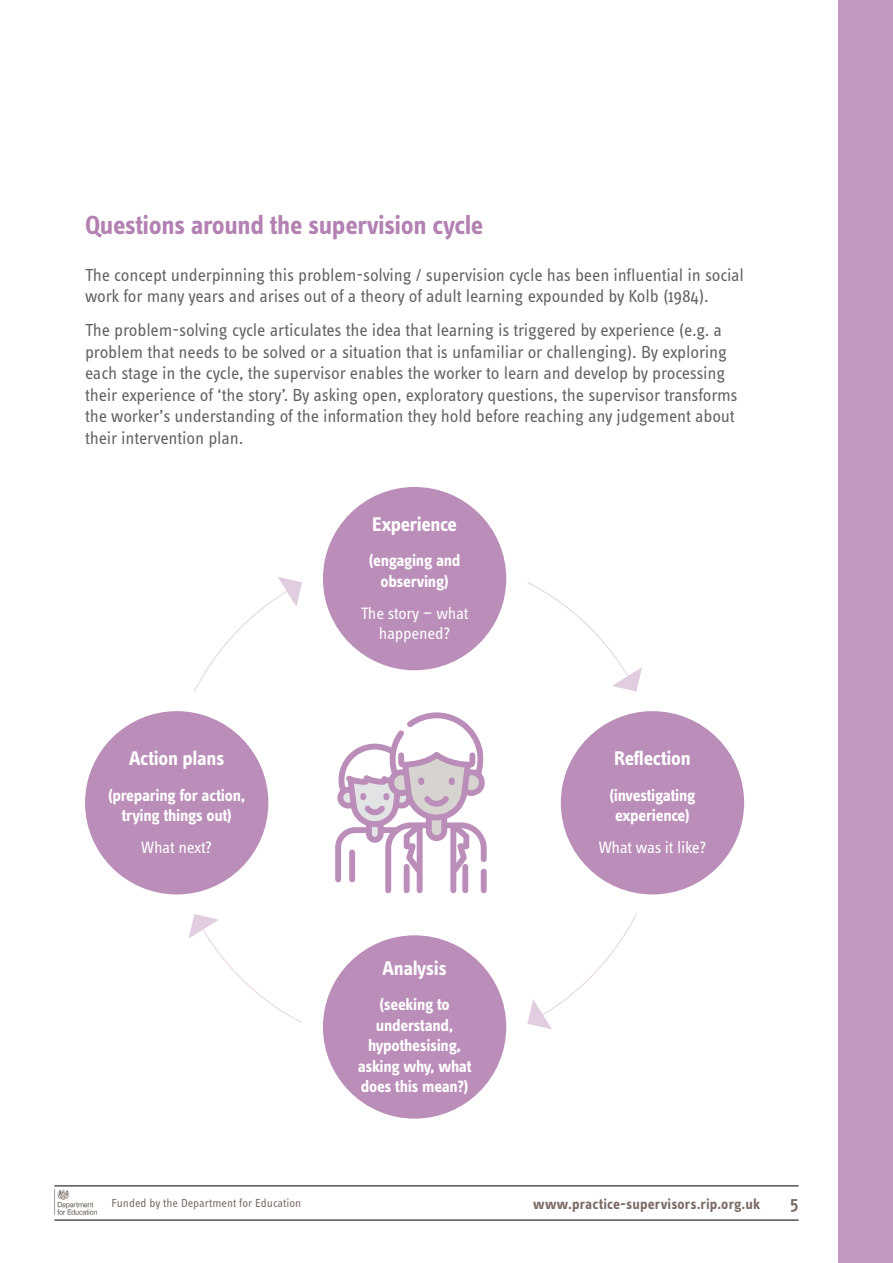
<style>
.page{position:relative;width:893px;height:1263px;background:#fff}
.page>*{position:absolute;margin:0;border:0;box-sizing:border-box;transform-origin:0 0}
.t1{font:700 27px "Info Text Pro";letter-spacing:-.015em;color:#b381b2}
.t2{font:700 20.4px "Info Text Pro";letter-spacing:-.015em;color:#fff}
.t3{font:18px/21.6px "Info Text Pro";letter-spacing:-.01em;color:#646363}
.t4{font:600 18px "Info Text Pro";color:#7a6b64}
.t5{font:700 16.95px/20.4px "Info Text Pro";letter-spacing:-.015em;color:#fff;text-align:center}
.t6{font:16.95px/20.4px "Info Text Pro";letter-spacing:-.015em;color:#fff;text-align:center}
.t7{font:700 15px "Info Text Pro";letter-spacing:.01em;color:#7b6c65}
.t8{font:12px "Info Text Pro";color:#7a6b64}
</style>
<div class="page">
<div style="left:838px;top:0;width:55px;height:1263px;background:#c29ac1"></div>
<hr style="left:54px;top:1220px;width:745px;height:1px;background:#000">
<img style="left:54px;top:1190px;width:42px;height:25px">
<hr style="left:54px;top:1185px;width:745px;height:1px;background:#000">
<div style="left:312px;top:476px;width:205px;height:205px;background:#bb8eba;border-radius:50%"></div>
<div style="left:302px;top:466px;width:225px;height:225px;border:21px solid #fff;border-radius:50%"></div>
<div style="left:312px;top:925px;width:205px;height:204px;background:#bb8eba;border-radius:50%"></div>
<div style="left:302px;top:914px;width:225px;height:226px;border:21px solid #fff;border-radius:50%"></div>
<div style="left:550px;top:700px;width:205px;height:205px;background:#bb8eba;border-radius:50%"></div>
<div style="left:540px;top:690px;width:225px;height:226px;border:21px solid #fff;border-radius:50%"></div>
<div style="left:74px;top:700px;width:205px;height:205px;background:#bb8eba;border-radius:50%"></div>
<div style="left:64px;top:690px;width:226px;height:226px;border:21px solid #fff;border-radius:50%"></div>
<svg style="left:278px;top:577px;width:24px;height:30px"></svg>
<svg style="left:612px;top:667px;width:30px;height:24px"></svg>
<svg style="left:527px;top:999px;width:25px;height:30px"></svg>
<svg style="left:189px;top:914px;width:30px;height:24px"></svg>
<svg style="left:335px;top:712px;width:152px;height:181px"></svg>
<div style="left:404px;top:864px;width:6px;height:29px;background:#bb8eba;border-radius:3px"></div>
<div style="left:462px;top:864px;width:6px;height:29px;background:#bb8eba;border-radius:3px"></div>
<h1 class="t1" style="left:85px;top:209px;width:400px">Questions around the supervision cycle</h1>
<p class="t3" style="left:85px;top:264px;width:661px">The concept underpinning this problem-solving / supervision cycle has been influential in social work for many years and arises out of a theory of adult learning expounded by Kolb (1984).</p>
<p class="t3" style="left:85px;top:319px;width:654px">The problem-solving cycle articulates the idea that learning is triggered by experience (e.g. a problem that needs to be solved or a situation that is unfamiliar or challenging). By exploring each stage in the cycle, the supervisor enables the worker to learn and develop by processing their experience of ‘the story’. By asking open, exploratory questions, the supervisor transforms the worker’s understanding of the information they hold before reaching any judgement about their intervention plan.</p>
<p class="t2" style="left:129px;top:746px;width:97px">Action plans</p>
<p class="t5" style="left:108px;top:785px;width:139px">(preparing for action, trying things out)</p>
<p class="t6" style="left:141px;top:837px;width:72px">What next?</p>
<p class="t2" style="left:372px;top:511px;width:86px">Experience</p>
<p class="t5" style="left:369px;top:550px;width:93px">(engaging and observing)</p>
<p class="t6" style="left:361px;top:602px;width:109px">The story — what happened?</p>
<p class="t2" style="left:383px;top:955px;width:66px">Analysis</p>
<p class="t5" style="left:358px;top:994px;width:115px">(seeking to understand, hypothesising, asking why, what does this mean?)</p>
<p class="t2" style="left:614px;top:746px;width:78px">Reflection</p>
<p class="t5" style="left:609px;top:785px;width:88px">(investigating experience)</p>
<p class="t6" style="left:599px;top:837px;width:109px">What was it like?</p>
<p class="t8" style="left:111px;top:1196px;width:191px">Funded by the Department for Education</p>
<p class="t7" style="left:533px;top:1195px;width:228px">www.practice-supervisors.rip.org.uk</p>
<p class="t4" style="left:790px;top:1192px;width:10px">5</p>
</div>
